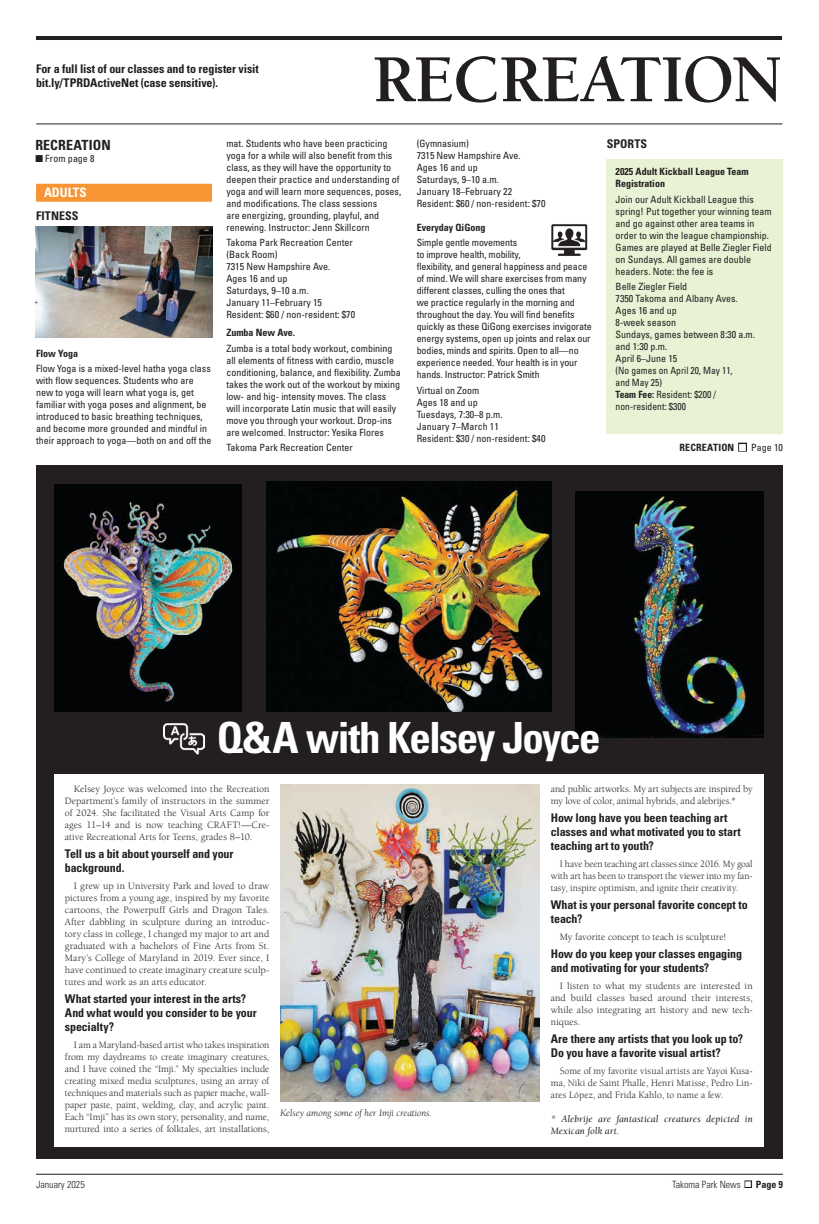
<style>
.page{position:relative;width:819px;height:1224px;background:#fff}
.page>*{position:absolute;margin:0;border:0;box-sizing:border-box;transform-origin:0 0}
.t1{font:700 69px "Berkeley Std";letter-spacing:-.03em;color:#231f20}
.t2{font:700 condensed 43px "Univers LT Std";letter-spacing:-.04em;color:#fff}
.t3{font:700 condensed 14px "Univers LT Std";letter-spacing:.005em;color:#231f20}
.t4{font:700 condensed 13px "Univers LT Std";color:#fff}
.t5{font:700 condensed 12px/14px "Univers LT Std";letter-spacing:-.01em;color:#231f20}
.t6{font:700 condensed 12px "Univers LT Std";letter-spacing:.01em;color:#231f20}
.t7{font:condensed 10px/12px "Univers LT Std";color:#231f20}
.t8{font:10px/12px "Berkeley Std";letter-spacing:.005em;color:#231f20;text-align:justify}
.t9{font:10px/12px "Berkeley Std";letter-spacing:.005em;color:#231f20;text-align:justify;scale:.96 1}
.t10{font:700 condensed 10px/12px "Univers LT Std";color:#231f20}
.t11{font:italic 10px/12px "Berkeley Std";letter-spacing:.005em;color:#231f20}
.t12{font:italic 10px "Berkeley Std";color:#231f20}
.t13{font:300 condensed 10px "Univers LT Std";color:#231f20}
.s1{font-weight:700}
.s2{color:#f79433}
.s3{font-weight:400}
</style>
<div class="page">
<hr style="left:36px;top:1174px;width:747px;height:1px;background:#231f20">
<div style="left:36px;top:184px;width:176px;height:18px;background:#f79433"></div>
<hr style="left:36px;top:36px;width:746px;height:4px;background:#231f20">
<hr style="left:36px;top:123px;width:746px;height:1px;background:#231f20">
<div style="left:36px;top:465px;width:747px;height:694px;background:#231f20"></div>
<div style="left:54px;top:774px;width:710px;height:373px;background:#fff"></div>
<img style="left:54px;top:484px;width:188px;height:227px">
<img style="left:576px;top:491px;width:188px;height:246px">
<img style="left:266px;top:481px;width:285px;height:230px">
<img style="left:280px;top:785px;width:260px;height:317px">
<img style="left:36px;top:226px;width:176px;height:112px">
<img style="left:551px;top:224px;width:37px;height:32px">
<div style="left:607px;top:159px;width:176px;height:274px;background:#e8f2d4"></div>
<img style="left:164px;top:723px;width:40px;height:31px">
<p class="t5" style="left:36px;top:62px;width:224px">For a full list of our classes and to register visit bit.ly/TPRDActiveNet (case sensitive).</p>
<h1 class="t1" style="left:372px;top:43px;width:412px">RECREATION</h1>
<p class="t7" style="left:417px;top:137px;width:130px">(Gymnasium)<br>7315 New Hampshire Ave.<br>Ages 16 and up<br>Saturdays, 9–10 a.m.<br>January 18–February 22<br>Resident: $60 / non-resident: $70</p>
<p class="t10" style="left:417px;top:221px;width:70px">Everyday QiGong</p>
<p class="t7" style="left:417px;top:237px;width:177px">Simple gentle movements<br>to improve health, mobility,<br>flexibility, and general happiness and peace of mind. We will share exercises from many different classes, culling the ones that<br>we practice regularly in the morning and throughout the day. You will find benefits quickly as these QiGong exercises invigorate energy systems, open up joints and relax our bodies, minds and spirits. Open to all—no experience needed. Your health is in your hands. Instructor: Patrick Smith</p>
<p class="t7" style="left:417px;top:384px;width:130px">Virtual on Zoom<br>Ages 18 and up<br>Tuesdays, 7:30–8 p.m.<br>January 7–March 11<br>Resident: $30 / non-resident: $40</p>
<h3 class="t3" style="left:35px;top:136px;width:77px">RECREATION</h3>
<p class="t5" style="left:607px;top:137px;width:42px">SPORTS</p>
<p class="t7" style="left:35px;top:152px;width:61px">■ From page 8</p>
<p class="t7" style="left:226px;top:137px;width:176px">mat. Students who have been practicing yoga for a while will also benefit from this class, as they will have the opportunity to deepen their practice and understanding of yoga and will learn more sequences, poses, and modifications. The class sessions<br>are energizing, grounding, playful, and renewing. Instructor: Jenn Skillcorn</p>
<p class="t7" style="left:226px;top:237px;width:130px">Takoma Park Recreation Center (Back Room)<br>7315 New Hampshire Ave.<br>Ages 16 and up<br>Saturdays, 9–10 a.m.<br>January 11–February 15<br>Resident: $60 / non-resident: $70</p>
<p class="t10" style="left:226px;top:327px;width:70px">Zumba New Ave.</p>
<p class="t7" style="left:226px;top:342px;width:176px">Zumba is a total body workout, combining all elements of fitness with cardio, muscle conditioning, balance, and flexibility. Zumba takes the work out of the workout by mixing low- and hig- intensity moves. The class will incorporate Latin music that will easily move you through your workout. Drop-ins are welcomed. Instructor: Yesika Flores</p>
<p class="t7" style="left:226px;top:442px;width:128px">Takoma Park Recreation Center</p>
<p class="t10" style="left:616px;top:165px;width:135px">2025 Adult Kickball League Team<br>Registration</p>
<p class="t7" style="left:616px;top:193px;width:158px">Join our Adult Kickball League this spring! Put together your winning team and go against other area teams in order to win the league championship.<br>Games are played at Belle Ziegler Field on Sundays. All games are double headers. Note: the fee is</p>
<p class="t7" style="left:616px;top:280px;width:141px">Belle Ziegler Field<br>7350 Takoma and Albany Aves.<br>Ages 16 and up<br>8-week season<br>Sundays, games between 8:30 a.m. and 1:30 p.m.<br>April 6–June 15<br>(No games on April 20, May 11,<br>and May 25)<br><span class="s1">Team Fee:</span> Resident: $200 / non-resident: $300</p>
<h3 class="t4" style="left:36px;top:185px;width:52px"><span class="s2">A</span>ADULTS</h3>
<p class="t6" style="left:36px;top:209px;width:44px">FITNESS</p>
<p class="t10" style="left:36px;top:347px;width:44px">Flow Yoga</p>
<p class="t7" style="left:36px;top:363px;width:177px">Flow Yoga is a mixed-level hatha yoga class with flow sequences. Students who are new to yoga will learn what yoga is, get familiar with yoga poses and alignment, be introduced to basic breathing techniques, and become more grounded and mindful in their approach to yoga—both on and off the</p>
<p class="t10" style="left:680px;top:441px;width:105px">RECREATION ■ <span class="s3">Page 10</span></p>
<h2 class="t2" style="left:217px;top:711px;width:386px">Q&amp;A with Kelsey Joyce</h2>
<p class="t8" style="left:65px;top:783px;width:206px;text-indent:9px">Kelsey Joyce was welcomed into the Recreation Department’s family of instructors in the summer of 2024. She facilitated the Visual Arts Camp for ages 11–14 and is now teaching CRAFT!—Cre&shy;ative Recreational Arts for Teens, grades 8–10.</p>
<p class="t5" style="left:65px;top:847px;width:170px">Tell us a bit about yourself and your background.</p>
<p class="t8" style="left:65px;top:880px;width:206px;text-indent:9px">I grew up in University Park and loved to draw pictures from a young age, inspired by my favorite cartoons, the Powerpuff Girls and Dragon Tales.<br>After dabbling in sculpture during an introduc&shy;tory class in college, I changed my major to art and graduated with a bachelors of Fine Arts from St.<br>Mary’s College of Maryland in 2019. Ever since, I have continued to create imaginary creature sculp&shy;tures and work as an arts educator.</p>
<p class="t5" style="left:65px;top:992px;width:193px">What started your interest in the arts?<br>And what would you consider to be your specialty?</p>
<p class="t8" style="left:65px;top:1039px;width:206px;text-indent:9px">I am a Maryland-based artist who takes inspiration from my daydreams to create imaginary creatures, and I have coined the “Imji.” My specialties include creating mixed media sculptures, using an array of techniques and materials such as papier mache, wall&shy;paper paste, paint, welding, clay, and acrylic paint.<br>Each “Imji” has its own story, personality, and name, nurtured into a series of folktales, art installations,</p>
<p class="t12" style="left:280px;top:1108px;width:153px">Kelsey among some of her Imji creations.</p>
<p class="t8" style="left:551px;top:783px;width:203px">and public artworks. My art subjects are inspired by my love of color, animal hybrids, and alebrijes.*</p>
<p class="t5" style="left:551px;top:811px;width:191px">How long have you been teaching art classes and what motivated you to start teaching art to youth?</p>
<p class="t9" style="left:551px;top:858px;width:212px;text-indent:9px">I have been teaching art classes since 2016. My goal with art has been to transport the viewer into my fan&shy;tasy, inspire optimism, and ignite their creativity.</p>
<p class="t5" style="left:551px;top:898px;width:198px">What is your personal favorite concept to teach?</p>
<p class="t8" style="left:560px;top:931px;width:168px">My favorite concept to teach is sculpture!</p>
<p class="t5" style="left:551px;top:947px;width:193px">How do you keep your classes engaging and motivating for your students?</p>
<p class="t8" style="left:551px;top:980px;width:203px;text-indent:9px">I listen to what my students are interested in and build classes based around their interests, while also integrating art history and new tech&shy;niques.</p>
<p class="t5" style="left:551px;top:1032px;width:194px">Are there any artists that you look up to?<br>Do you have a favorite visual artist?</p>
<p class="t8" style="left:551px;top:1065px;width:203px;text-indent:9px">Some of my favorite visual artists are Yayoi Kusa&shy;ma, Niki de Saint Phalle, Henri Matisse, Pedro Lin&shy;ares López, and Frida Kahlo, to name a few.</p>
<p class="t11" style="left:551px;top:1113px;width:203px">* Alebrije are fantastical creatures depicted in<br>Mexican folk art.</p>
<p class="t13" style="left:36px;top:1178px;width:50px">January 2025</p>
<p class="t13" style="left:672px;top:1178px;width:112px">Takoma Park News ■ <span class="s1">Page 9</span></p>
</div>
